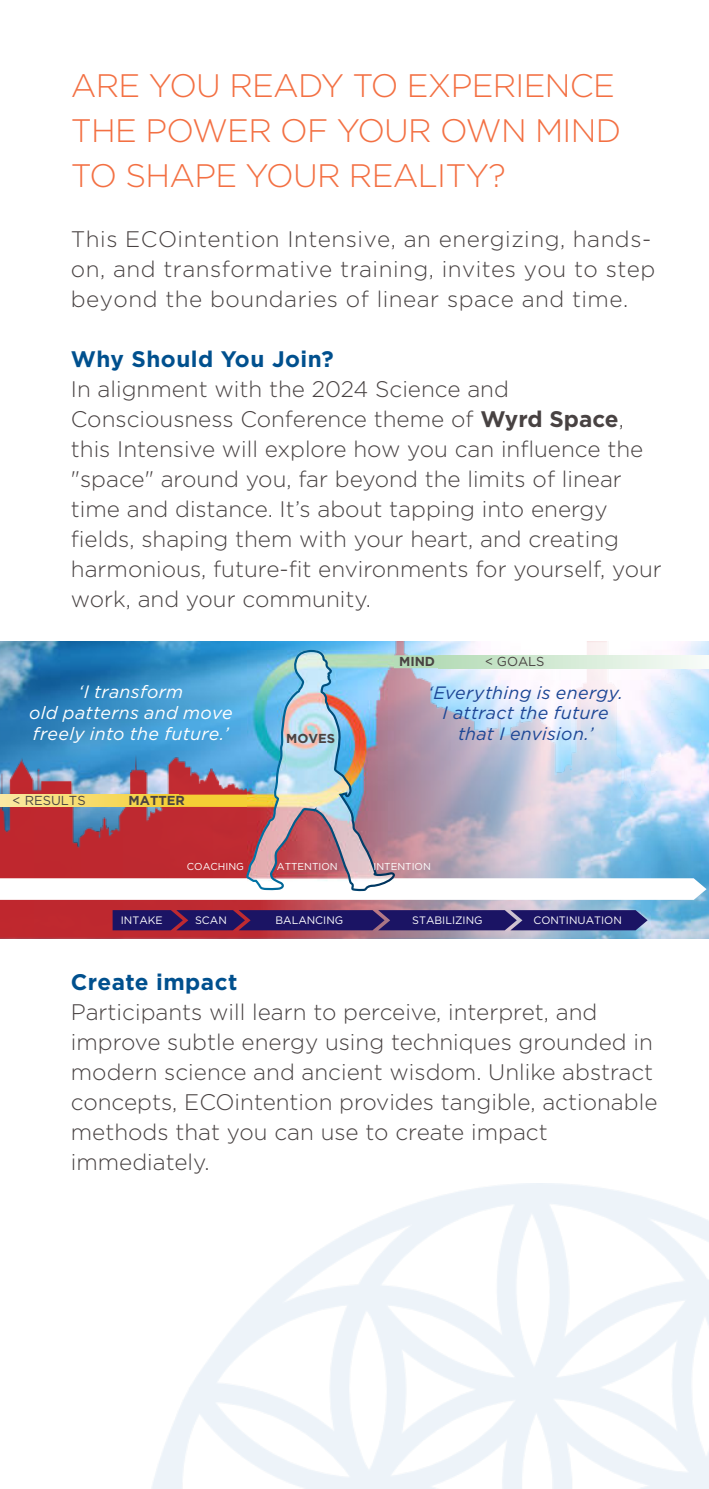
<style>
.page{position:relative;width:709px;height:1489px;background:#fff}
.page>*{position:absolute;margin:0;border:0;box-sizing:border-box;transform-origin:0 0}
.t1{font:300 32.5px "Gotham";letter-spacing:-.02em;color:#f37043}
.t2{font:300 22.5px "Gotham";color:#484242}
.t3{font:300 22.5px "Gotham";letter-spacing:.02em;color:#484242}
.t4{font:700 22.5px "Gotham";letter-spacing:.02em;color:#00508e}
.t5{font:italic 17.75px "Gotham";letter-spacing:.015em;color:#1c4695}
.t6{font:italic 17.75px "Gotham";letter-spacing:.02em;color:#fff}
.t7{font:700 13px "Gotham";letter-spacing:-.005em;color:#494342}
.t8{font:13px "Gotham";color:#494342}
.t9{font:10.75px "Gotham";color:#fff}
.t10{font:10px "Gotham";color:#fff}
.s1{font-weight:700}
</style>
<div class="page">
<img style="left:0;top:641px;width:706px;height:297px">
<img style="left:0;top:649px;width:706px;height:250px">
<svg style="left:113px;top:910px;width:534px;height:20px;background:#231965"></svg>
<p class="t1" style="left:71px;top:71px;width:545px">ARE YOU READY TO EXPERIENCE</p>
<p class="t1" style="left:71px;top:116px;width:551px">THE POWER OF YOUR OWN MIND</p>
<p class="t1" style="left:71px;top:161px;width:436px">TO SHAPE YOUR REALITY?</p>
<p class="t3" style="left:71px;top:229px;width:582px">This ECOintention Intensive, an energizing, hands-</p>
<p class="t3" style="left:71px;top:259px;width:586px">on, and transformative training, invites you to step</p>
<p class="t3" style="left:71px;top:289px;width:559px">beyond the boundaries of linear space and time.</p>
<p class="t4" style="left:71px;top:349px;width:264px">Why Should You Join?</p>
<p class="t2" style="left:71px;top:379px;width:439px">In alignment with the 2024 Science and</p>
<p class="t2" style="left:71px;top:409px;width:554px">Consciousness Conference theme of <span class="s1">Wyrd Space</span>,</p>
<p class="t2" style="left:71px;top:439px;width:574px">this Intensive will explore how you can influence the</p>
<p class="t2" style="left:71px;top:469px;width:552px">"space" around you, far beyond the limits of linear</p>
<p class="t2" style="left:71px;top:499px;width:538px">time and distance. It’s about tapping into energy</p>
<p class="t2" style="left:71px;top:529px;width:549px">fields, shaping them with your heart, and creating</p>
<p class="t2" style="left:71px;top:559px;width:592px">harmonious, future-fit environments for yourself, your</p>
<p class="t2" style="left:71px;top:589px;width:301px">work, and your community.</p>
<p class="t6" style="left:78px;top:684px;width:106px">‘I transform</p>
<p class="t6" style="left:29px;top:704px;width:205px">old patterns and move</p>
<p class="t6" style="left:33px;top:725px;width:197px">freely into the future.’</p>
<p class="t8" style="left:13px;top:794px;width:74px">&lt; RESULTS</p>
<p class="t7" style="left:129px;top:794px;width:58px">MATTER</p>
<p class="t7" style="left:286px;top:732px;width:50px">MOVES</p>
<p class="t7" style="left:399px;top:656px;width:37px">MIND</p>
<p class="t8" style="left:485px;top:656px;width:61px">&lt; GOALS</p>
<p class="t5" style="left:428px;top:684px;width:196px">‘Everything is energy.</p>
<p class="t5" style="left:442px;top:705px;width:168px">I attract the future</p>
<p class="t5" style="left:458px;top:726px;width:137px">that I envision.’</p>
<p class="t10" style="left:187px;top:861px;width:59px">COACHING</p>
<p class="t10" style="left:277px;top:861px;width:62px">ATTENTION</p>
<p class="t10" style="left:373px;top:861px;width:59px">INTENTION</p>
<p class="t9" style="left:121px;top:915px;width:43px">INTAKE</p>
<p class="t9" style="left:195px;top:915px;width:33px">SCAN</p>
<p class="t9" style="left:275px;top:915px;width:69px">BALANCING</p>
<p class="t9" style="left:412px;top:915px;width:72px">STABILIZING</p>
<p class="t9" style="left:533px;top:915px;width:90px">CONTINUATION</p>
<p class="t4" style="left:71px;top:971px;width:168px">Create impact</p>
<p class="t2" style="left:71px;top:1001px;width:528px">Participants will learn to perceive, interpret, and</p>
<p class="t2" style="left:71px;top:1031px;width:583px">improve subtle energy using techniques grounded in</p>
<p class="t2" style="left:71px;top:1061px;width:584px">modern science and ancient wisdom. Unlike abstract</p>
<p class="t2" style="left:71px;top:1091px;width:588px">concepts, ECOintention provides tangible, actionable</p>
<p class="t2" style="left:71px;top:1121px;width:478px">methods that you can use to create impact</p>
<p class="t2" style="left:71px;top:1151px;width:140px">immediately.</p>
</div>
